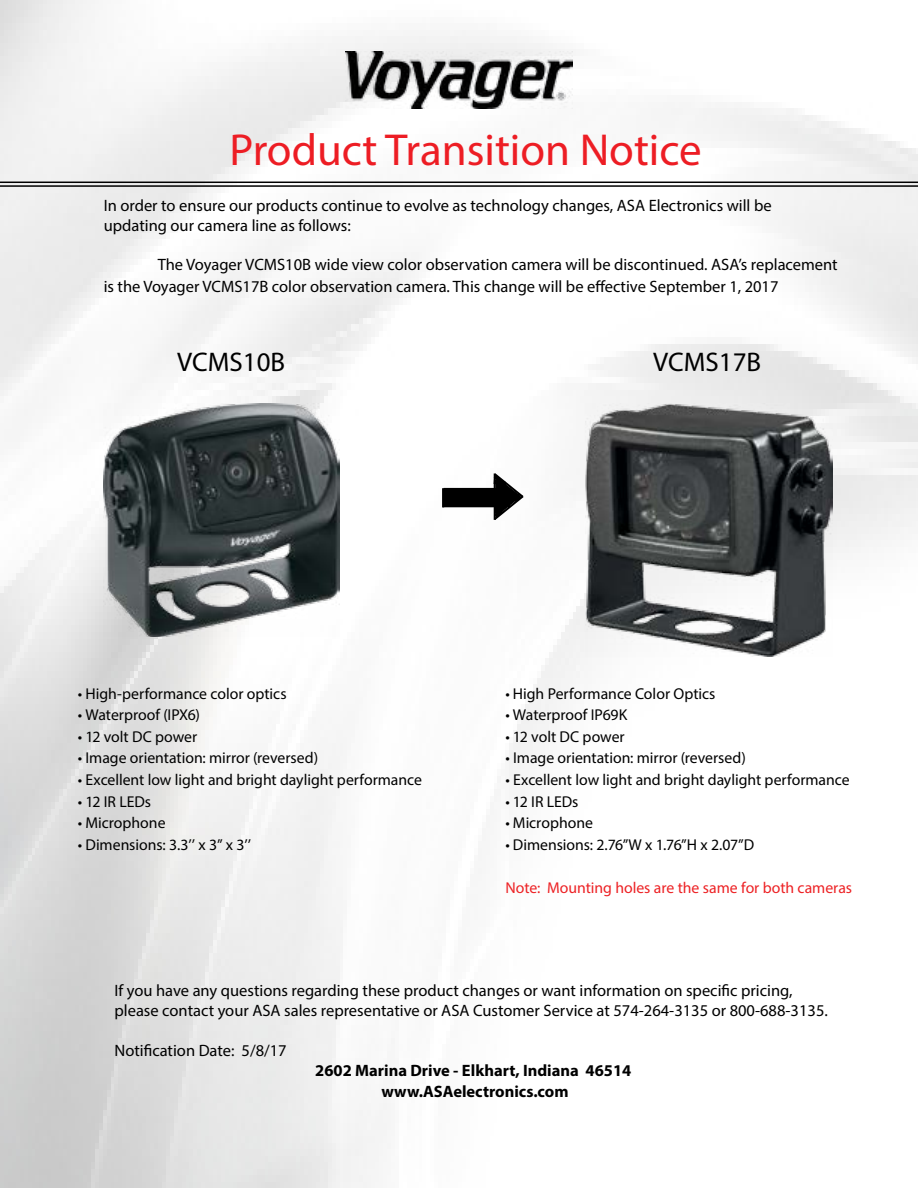
<style>
.page{position:relative;width:918px;height:1188px;background:#fff}
.page>*{position:absolute;margin:0;border:0;box-sizing:border-box;transform-origin:0 0}
.t1{font:45px "Myriad Pro";color:#ed1d24}
.t2{font:27px "Myriad Pro";color:#000}
.t3{font:16.5px/19.8px "Myriad Pro";color:#000}
.t4{font:700 16.5px/21.6px "Myriad Pro";color:#000;text-align:center}
.t5{font:15.75px "Myriad Pro";color:#000}
.t6{font:15.75px "Myriad Pro";color:#ed2124}
</style>
<div class="page">
<img style="left:0;top:0;width:918px;height:1188px">
<img style="left:345px;top:51px;width:227px;height:58px">
<hr style="left:0;top:182px;width:918px;height:1px;background:#000">
<hr style="left:0;top:185px;width:918px;height:2px;background:#000">
<svg style="left:442px;top:488px;width:2px;height:19px"></svg>
<hr style="left:444px;top:488px;width:51px;height:2px;background:#000">
<hr style="left:444px;top:505px;width:51px;height:2px;background:#000">
<div style="left:443px;top:489px;width:54px;height:16px;background:#000"></div>
<svg style="left:492px;top:471px;width:34px;height:51px"></svg>
<img style="left:104px;top:403px;width:235px;height:234px">
<img style="left:585px;top:403px;width:247px;height:254px">
<h1 class="t1" style="left:230px;top:122px;width:474px">Product Transition Notice</h1>
<p class="t3" style="left:104px;top:195px;width:670px">In order to ensure our products continue to evolve as technology changes, ASA Electronics will be updating our camera line as follows:</p>
<p class="t3" style="left:104px;top:254px;width:736px;line-height:21.6px;text-indent:54px">The Voyager VCMS10B wide view color observation camera will be discontinued. ASA’s replacement is the Voyager VCMS17B color observation camera. This change will be effective September 1, 2017</p>
<h2 class="t2" style="left:177px;top:346px;width:110px">VCMS10B</h2>
<h2 class="t2" style="left:653px;top:345px;width:110px">VCMS17B</h2>
<p class="t5" style="left:78px;top:684px;width:210px">• High-performance color optics</p>
<p class="t5" style="left:78px;top:705px;width:124px">• Waterproof (IPX6)</p>
<p class="t5" style="left:78px;top:727px;width:121px">• 12 volt DC power</p>
<p class="t5" style="left:78px;top:748px;width:242px">• Image orientation: mirror (reversed)</p>
<p class="t5" style="left:78px;top:770px;width:346px">• Excellent low light and bright daylight performance</p>
<p class="t5" style="left:78px;top:792px;width:75px">• 12 IR LEDs</p>
<p class="t5" style="left:78px;top:813px;width:89px">• Microphone</p>
<p class="t5" style="left:78px;top:835px;width:175px">• Dimensions: 3.3’’ x 3” x 3’’</p>
<p class="t5" style="left:505px;top:684px;width:212px">• High Performance Color Optics</p>
<p class="t5" style="left:505px;top:705px;width:123px">• Waterproof IP69K</p>
<p class="t5" style="left:505px;top:727px;width:121px">• 12 volt DC power</p>
<p class="t5" style="left:505px;top:748px;width:242px">• Image orientation: mirror (reversed)</p>
<p class="t5" style="left:505px;top:770px;width:346px">• Excellent low light and bright daylight performance</p>
<p class="t5" style="left:505px;top:792px;width:75px">• 12 IR LEDs</p>
<p class="t5" style="left:505px;top:813px;width:89px">• Microphone</p>
<p class="t5" style="left:505px;top:835px;width:251px">• Dimensions: 2.76”W x 1.76”H x 2.07”D</p>
<p class="t6" style="left:505px;top:878px;width:348px">Note: Mounting holes are the same for both cameras</p>
<p class="t3" style="left:114px;top:981px;width:715px">If you have any questions regarding these product changes or want information on specific pricing, please contact your ASA sales representative or ASA Customer Service at 574-264-3135 or 800-688-3135.</p>
<p class="t3" style="left:114px;top:1040px;width:174px">Notification Date: 5/8/17</p>
<p class="t4" style="left:315px;top:1059px;width:318px">2602 Marina Drive - Elkhart, Indiana 46514 www.ASAelectronics.com</p>
</div>
